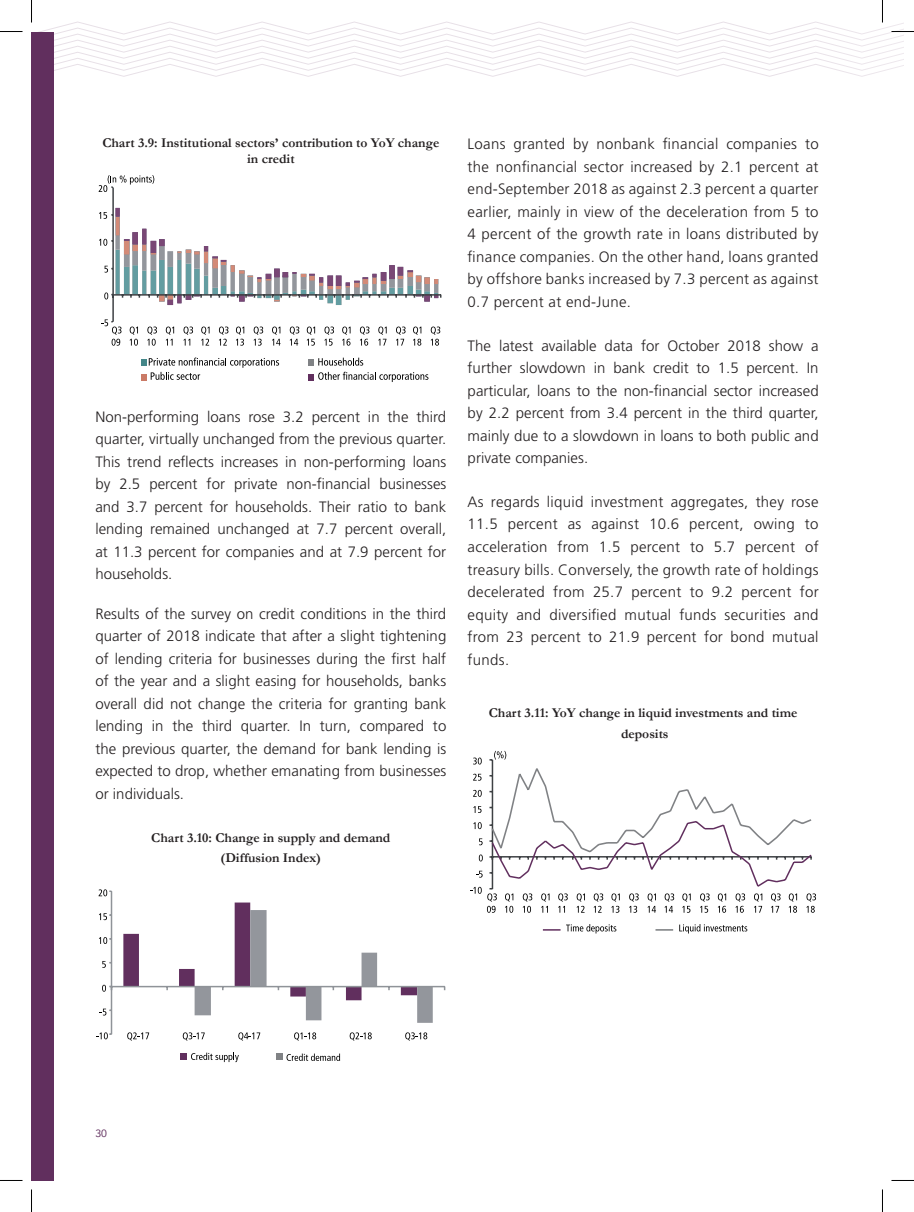
<style>
.page{position:relative;width:914px;height:1212px;background:#fff}
.page>*{position:absolute;margin:0;border:0;box-sizing:border-box;transform-origin:0 0}
.Legende_graphique_RP{font:300 15px/22.5px "Frutiger";color:#231f20;text-align:justify}
.titre_graphique{font:700 13.5px/16.2px "Garamond";color:#231f20;text-align:center}
.t1{font:10.5px "Avenir";color:#612f5e}
</style>
<div class="page">
<div style="left:32px;top:32px;width:22px;height:1148px;background:#612f5e"></div>
<hr style="left:112px;top:187px;width:2px;height:134px;background:#3e4144">
<svg style="left:99px;top:208px;width:342px;height:97px"></svg>
<svg style="left:101px;top:319px;width:20px;height:26px"></svg>
<svg style="left:130px;top:326px;width:8px;height:19px"></svg>
<svg style="left:147px;top:326px;width:10px;height:19px"></svg>
<svg style="left:166px;top:326px;width:8px;height:19px"></svg>
<svg style="left:183px;top:326px;width:10px;height:19px"></svg>
<svg style="left:201px;top:326px;width:8px;height:19px"></svg>
<svg style="left:219px;top:326px;width:9px;height:19px"></svg>
<svg style="left:236px;top:326px;width:8px;height:19px"></svg>
<svg style="left:253px;top:326px;width:10px;height:19px"></svg>
<svg style="left:272px;top:326px;width:8px;height:19px"></svg>
<svg style="left:290px;top:326px;width:9px;height:19px"></svg>
<svg style="left:307px;top:326px;width:8px;height:19px"></svg>
<svg style="left:324px;top:326px;width:10px;height:19px"></svg>
<svg style="left:342px;top:326px;width:8px;height:19px"></svg>
<svg style="left:360px;top:326px;width:9px;height:19px"></svg>
<svg style="left:378px;top:326px;width:8px;height:19px"></svg>
<svg style="left:396px;top:326px;width:9px;height:19px"></svg>
<svg style="left:413px;top:326px;width:8px;height:19px"></svg>
<svg style="left:430px;top:326px;width:10px;height:19px"></svg>
<svg style="left:99px;top:175px;width:55px;height:17px"></svg>
<svg style="left:308px;top:371px;width:120px;height:11px"></svg>
<svg style="left:308px;top:357px;width:55px;height:8px"></svg>
<svg style="left:141px;top:357px;width:138px;height:23px"></svg>
<hr style="left:111px;top:891px;width:1px;height:142px;background:#8f9398">
<hr style="left:111px;top:985px;width:334px;height:2px;background:#8f9398">
<svg style="left:123px;top:902px;width:309px;height:120px"></svg>
<svg style="left:96px;top:1032px;width:15px;height:7px"></svg>
<svg style="left:100px;top:1008px;width:11px;height:7px"></svg>
<svg style="left:102px;top:984px;width:9px;height:7px"></svg>
<svg style="left:102px;top:960px;width:9px;height:7px"></svg>
<svg style="left:99px;top:936px;width:12px;height:7px"></svg>
<svg style="left:99px;top:913px;width:12px;height:6px"></svg>
<svg style="left:99px;top:889px;width:12px;height:7px"></svg>
<svg style="left:127px;top:1032px;width:22px;height:8px"></svg>
<svg style="left:183px;top:1032px;width:22px;height:8px"></svg>
<svg style="left:238px;top:1032px;width:22px;height:8px"></svg>
<svg style="left:294px;top:1032px;width:22px;height:8px"></svg>
<svg style="left:349px;top:1032px;width:23px;height:8px"></svg>
<svg style="left:405px;top:1032px;width:22px;height:8px"></svg>
<svg style="left:276px;top:1053px;width:64px;height:7px"></svg>
<svg style="left:180px;top:1052px;width:59px;height:9px"></svg>
<svg style="left:543px;top:929px;width:17px;height:1px"></svg>
<svg style="left:655px;top:929px;width:18px;height:1px"></svg>
<svg style="left:470px;top:750px;width:346px;height:162px"></svg>
<svg style="left:566px;top:924px;width:50px;height:9px"></svg>
<svg style="left:679px;top:924px;width:68px;height:9px"></svg>
<svg style="left:0;top:31px;width:22px;height:1px"></svg>
<svg style="left:31px;top:1189px;width:1px;height:22px"></svg>
<svg style="left:31px;top:0;width:882px;height:76px"></svg>
<svg style="left:882px;top:1189px;width:1px;height:22px"></svg>
<p class="titre_graphique" style="left:102px;top:134px;width:338px">Chart 3.9: Institutional sectors’ contribution to YoY change in credit</p>
<p class="Legende_graphique_RP" style="left:95px;top:405px;width:352px">Non-performing loans rose 3.2 percent in the third quarter, virtually unchanged from the previous quarter.<br>This trend reflects increases in non-performing loans by 2.5 percent for private non-financial businesses and 3.7 percent for households. Their ratio to bank lending remained unchanged at 7.7 percent overall, at 11.3 percent for companies and at 7.9 percent for households.</p>
<p class="Legende_graphique_RP" style="left:95px;top:602px;width:352px">Results of the survey on credit conditions in the third quarter of 2018 indicate that after a slight tightening of lending criteria for businesses during the first half of the year and a slight easing for households, banks overall did not change the criteria for granting bank lending in the third quarter. In turn, compared to the previous quarter, the demand for bank lending is expected to drop, whether emanating from businesses or individuals.</p>
<p class="titre_graphique" style="left:151px;top:829px;width:240px">Chart 3.10: Change in supply and demand</p>
<p class="titre_graphique" style="left:220px;top:849px;width:102px">(Diffusion Index)</p>
<p class="Legende_graphique_RP" style="left:467px;top:133px;width:352px">Loans granted by nonbank financial companies to the nonfinancial sector increased by 2.1 percent at end-September 2018 as against 2.3 percent a quarter earlier, mainly in view of the deceleration from 5 to 4 percent of the growth rate in loans distributed by finance companies. On the other hand, loans granted by offshore banks increased by 7.3 percent as against 0.7 percent at end-June.</p>
<p class="Legende_graphique_RP" style="left:467px;top:334px;width:352px">The latest available data for October 2018 show a further slowdown in bank credit to 1.5 percent. In particular, loans to the non-financial sector increased by 2.2 percent from 3.4 percent in the third quarter, mainly due to a slowdown in loans to both public and private companies.</p>
<p class="Legende_graphique_RP" style="left:467px;top:490px;width:352px">As regards liquid investment aggregates, they rose 11.5 percent as against 10.6 percent, owing to acceleration from 1.5 percent to 5.7 percent of treasury bills. Conversely, the growth rate of holdings decelerated from 25.7 percent to 9.2 percent for equity and diversified mutual funds securities and from 23 percent to 21.9 percent for bond mutual funds.</p>
<p class="titre_graphique" style="left:489px;top:704px;width:310px">Chart 3.11: YoY change in liquid investments and time</p>
<p class="titre_graphique" style="left:621px;top:725px;width:49px">deposits</p>
<p class="t1" style="left:95px;top:1124px;width:13px">30</p>
</div>
